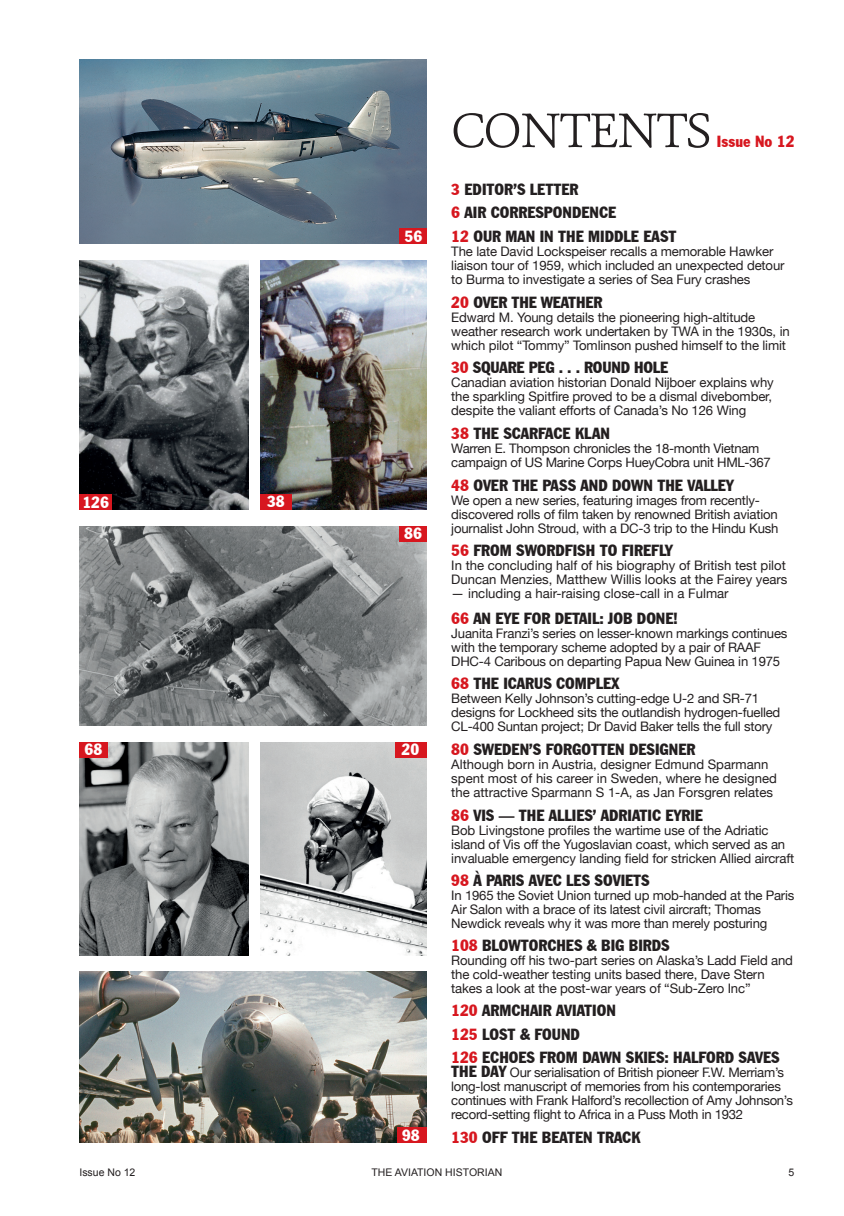
<style>
.page{position:relative;width:844px;height:1216px;background:#fff}
.page>*{position:absolute;margin:0;border:0;box-sizing:border-box;transform-origin:0 0}
.t1{font:300 50.75px "Ashbury";letter-spacing:-.04em;color:#231f20}
.t2{font:condensed 15.75px "Franklin Gothic BT";color:#231f20}
.t3{font:condensed 15.75px "Franklin Gothic BT";color:#fff}
.t4{font:condensed 15.75px "Franklin Gothic BT";color:#d7171f}
.t5{font:13.12px/14px "Helvetica Neue";letter-spacing:-.01em;color:#231f20}
.t6{font:10.5px "Arial";color:#231f20}
.s1{color:#d7171f}
.s2{font-family:"Franklin Gothic BT";font-stretch:condensed;font-size:15.75px}
</style>
<div class="page">
<img style="left:79px;top:971px;width:347px;height:171px">
<img style="left:79px;top:59px;width:348px;height:185px">
<div style="left:400px;top:229px;width:27px;height:15px;background:#d7171f"></div>
<img style="left:260px;top:261px;width:167px;height:248px">
<img style="left:79px;top:261px;width:169px;height:248px">
<div style="left:79px;top:494px;width:33px;height:15px;background:#d7171f"></div>
<div style="left:260px;top:494px;width:32px;height:15px;background:#d7171f"></div>
<img style="left:79px;top:526px;width:348px;height:199px">
<div style="left:399px;top:526px;width:28px;height:15px;background:#d7171f"></div>
<div style="left:396px;top:1127px;width:30px;height:15px;background:#d7171f"></div>
<img style="left:260px;top:742px;width:166px;height:213px">
<img style="left:79px;top:742px;width:169px;height:213px">
<div style="left:79px;top:742px;width:29px;height:15px;background:#d7171f"></div>
<div style="left:394px;top:742px;width:32px;height:15px;background:#d7171f"></div>
<p class="t3" style="left:82px;top:492px;width:28px">126</p>
<p class="t3" style="left:267px;top:491px;width:19px">38</p>
<p class="t3" style="left:404px;top:226px;width:19px">56</p>
<p class="t3" style="left:404px;top:523px;width:19px">86</p>
<p class="t3" style="left:84px;top:739px;width:19px">68</p>
<p class="t3" style="left:401px;top:739px;width:19px">20</p>
<p class="t3" style="left:402px;top:1125px;width:19px">98</p>
<p class="t1" style="left:451px;top:98px;width:262px">CONTENTS</p>
<p class="t4" style="left:716px;top:131px;width:79px">Issue No 12</p>
<p class="t2" style="left:451px;top:179px;width:128px"><span class="s1">3</span> EDITOR’S LETTER</p>
<p class="t2" style="left:451px;top:202px;width:166px"><span class="s1">6</span> AIR CORRESPONDENCE</p>
<p class="t2" style="left:451px;top:226px;width:227px"><span class="s1">12</span> OUR MAN IN THE MIDDLE EAST</p>
<p class="t5" style="left:451px;top:244px;width:335px">The late David Lockspeiser recalls a memorable Hawker liaison tour of 1959, which included an unexpected detour to Burma to investigate a series of Sea Fury crashes</p>
<p class="t2" style="left:451px;top:292px;width:152px"><span class="s1">20</span> OVER THE WEATHER</p>
<p class="t5" style="left:451px;top:310px;width:340px">Edward M. Young details the pioneering high-altitude weather research work undertaken by TWA in the 1930s, in which pilot “Tommy” Tomlinson pushed himself to the limit</p>
<p class="t2" style="left:451px;top:357px;width:218px"><span class="s1">30</span> SQUARE PEG . . . ROUND HOLE</p>
<p class="t5" style="left:451px;top:375px;width:324px">Canadian aviation historian Donald Nijboer explains why the sparkling Spitfire proved to be a dismal divebomber, despite the valiant efforts of Canada’s No 126 Wing</p>
<p class="t2" style="left:451px;top:423px;width:160px"><span class="s1">38</span> THE SCARFACE KLAN</p>
<p class="t5" style="left:451px;top:441px;width:321px">Warren E. Thompson chronicles the 18-month Vietnam campaign of US Marine Corps HueyCobra unit HML-367</p>
<p class="t2" style="left:451px;top:474px;width:284px"><span class="s1">48</span> OVER THE PASS AND DOWN THE VALLEY</p>
<p class="t5" style="left:451px;top:493px;width:328px">We open a new series, featuring images from recently&shy;discovered rolls of film taken by renowned British aviation journalist John Stroud, with a DC-3 trip to the Hindu Kush</p>
<p class="t2" style="left:451px;top:540px;width:223px"><span class="s1">56</span> FROM SWORDFISH TO FIREFLY</p>
<p class="t5" style="left:451px;top:558px;width:337px">In the concluding half of his biography of British test pilot<br>Duncan Menzies, Matthew Willis looks at the Fairey years</p>
<p class="t5" style="left:451px;top:586px;width:279px">— including a hair-raising close-call in a Fulmar</p>
<p class="t2" style="left:451px;top:607px;width:228px"><span class="s1">66</span> AN EYE FOR DETAIL: JOB DONE!</p>
<p class="t5" style="left:451px;top:626px;width:337px">Juanita Franzi’s series on lesser-known markings continues with the temporary scheme adopted by a pair of RAAF<br>DHC-4 Caribous on departing Papua New Guinea in 1975</p>
<p class="t2" style="left:451px;top:673px;width:170px"><span class="s1">68</span> THE ICARUS COMPLEX</p>
<p class="t5" style="left:451px;top:691px;width:330px">Between Kelly Johnson’s cutting-edge U-2 and SR-71 designs for Lockheed sits the outlandish hydrogen-fuelled<br>CL-400 Suntan project; Dr David Baker tells the full story</p>
<p class="t2" style="left:451px;top:739px;width:245px"><span class="s1">80</span> SWEDEN’S FORGOTTEN DESIGNER</p>
<p class="t5" style="left:451px;top:757px;width:327px">Although born in Austria, designer Edmund Sparmann spent most of his career in Sweden, where he designed the attractive Sparmann S 1-A, as Jan Forsgren relates</p>
<p class="t2" style="left:451px;top:804px;width:253px"><span class="s1">86</span> VIS — THE ALLIES’ ADRIATIC EYRIE</p>
<p class="t5" style="left:451px;top:822px;width:344px">Bob Livingstone profiles the wartime use of the Adriatic island of Vis off the Yugoslavian coast, which served as an invaluable emergency landing field for stricken Allied aircraft</p>
<p class="t2" style="left:451px;top:870px;width:200px"><span class="s1">98</span> À PARIS AVEC LES SOVIETS</p>
<p class="t5" style="left:451px;top:888px;width:344px">In 1965 the Soviet Union turned up mob-handed at the Paris<br>Air Salon with a brace of its latest civil aircraft; Thomas<br>Newdick reveals why it was more than merely posturing</p>
<p class="t2" style="left:451px;top:935px;width:220px"><span class="s1">108</span> BLOWTORCHES &amp; BIG BIRDS</p>
<p class="t5" style="left:451px;top:953px;width:343px">Rounding off his two-part series on Alaska’s Ladd Field and the cold-weather testing units based there, Dave Stern takes a look at the post-war years of “Sub-Zero Inc”</p>
<p class="t2" style="left:451px;top:999px;width:166px"><span class="s1">120</span> ARMCHAIR AVIATION</p>
<p class="t2" style="left:451px;top:1023px;width:130px"><span class="s1">125</span> LOST &amp; FOUND</p>
<p class="t2" style="left:451px;top:1047px;width:330px"><span class="s1">126</span> ECHOES FROM DAWN SKIES: HALFORD SAVES</p>
<p class="t5" style="left:451px;top:1065px;width:343px"><span class="s2">THE DAY</span> Our serialisation of British pioneer F.W. Merriam’s long-lost manuscript of memories from his contemporaries continues with Frank Halford’s recollection of Amy Johnson’s record-setting flight to Africa in a Puss Moth in 1932</p>
<p class="t2" style="left:451px;top:1126px;width:190px"><span class="s1">130</span> OFF THE BEATEN TRACK</p>
<p class="t6" style="left:79px;top:1165px;width:58px">Issue No 12</p>
<p class="t6" style="left:371px;top:1165px;width:132px">THE AVIATION HISTORIAN</p>
<p class="t6" style="left:788px;top:1165px;width:7px">5</p>
</div>
